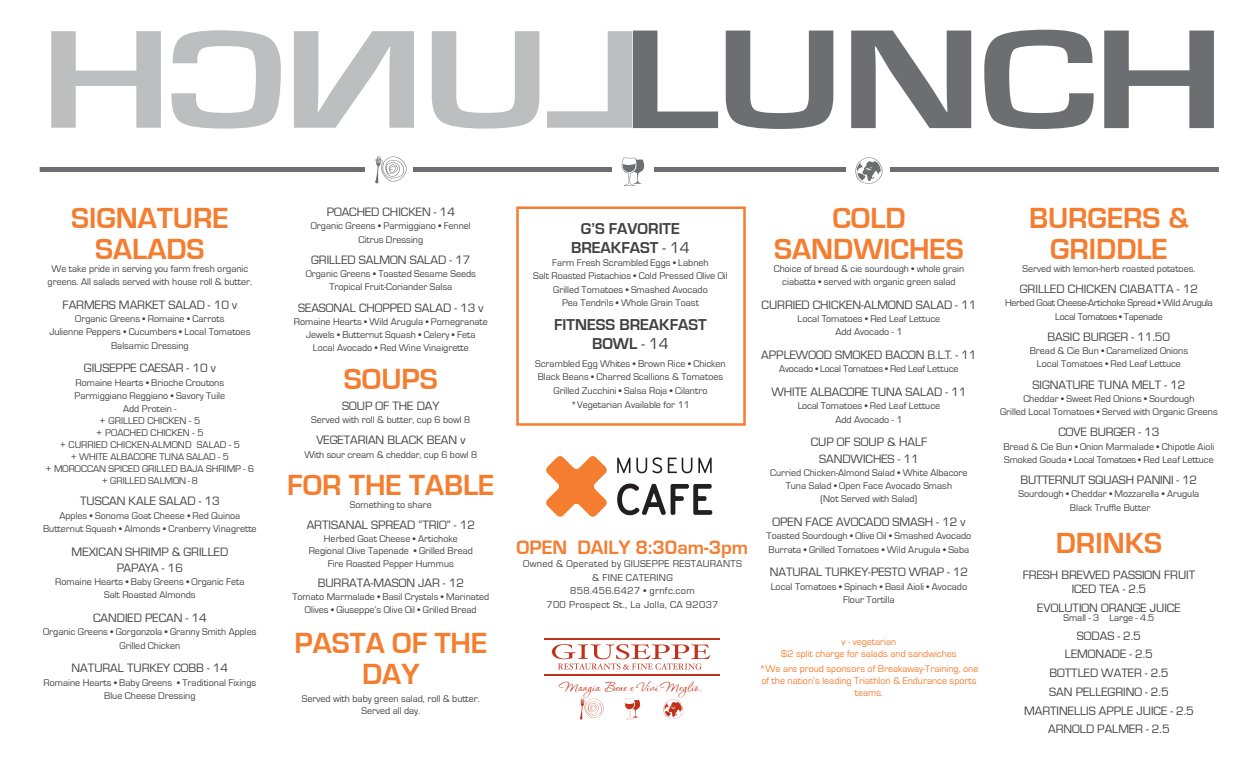
<style>
.page{position:relative;width:1260px;height:765px;background:#fff}
.page>*{position:absolute;margin:0;border:0;box-sizing:border-box;transform-origin:0 0}
.t1{font:700 30px/31px "Eurostile";color:#f47d30;text-align:center}
.t2{font:700 20px "Eurostile";color:#f47d30}
.t3{font:16.5px "P22 Corinthia";letter-spacing:.01em;color:#c0311a}
.t4{font:700 16.25px/19px "Eurostile";color:#414042;text-align:center}
.t5{font:12.5px/18.8px "Eurostile";color:#414042;text-align:center}
.t6{font:10.25px/13.5px "Eurostile";letter-spacing:.03em;color:#414042;text-align:center}
.t7{font:10px/13.2px "Eurostile";color:#414042;text-align:center}
.t8{font:10px/12px "Eurostile";color:#f47d30;text-align:center}
.t9{font:10px/13.2px "Eurostile";letter-spacing:-.03em;color:#414042;text-align:center}
.t10{font:10px "Eurostile";letter-spacing:-.02em;color:#414042}
.s1{font-weight:400}
</style>
<div class="page">
<svg style="left:546px;top:456px;width:61px;height:61px"></svg>
<svg style="left:617px;top:458px;width:13px;height:15px"></svg>
<svg style="left:636px;top:457px;width:26px;height:16px"></svg>
<svg style="left:668px;top:458px;width:24px;height:15px"></svg>
<svg style="left:698px;top:458px;width:14px;height:15px"></svg>
<svg style="left:617px;top:483px;width:96px;height:33px"></svg>
<hr style="left:544px;top:674px;width:175px;height:2px;background:#c0311a">
<svg style="left:552px;top:644px;width:158px;height:26px"></svg>
<hr style="left:544px;top:638px;width:175px;height:1px;background:#c0311a">
<svg style="left:663px;top:699px;width:20px;height:20px"></svg>
<svg style="left:580px;top:698px;width:24px;height:22px"></svg>
<svg style="left:624px;top:699px;width:16px;height:20px"></svg>
<div style="left:516px;top:206px;width:230px;height:220px;border:2px solid #f47d30"></div>
<div style="left:40px;top:167px;width:1179px;height:5px;background:#6d6e71"></div>
<div style="left:365px;top:145px;width:47px;height:48px;background:#fff"></div>
<div style="left:612px;top:146px;width:42px;height:48px;background:#fff"></div>
<div style="left:846px;top:146px;width:44px;height:48px;background:#fff"></div>
<svg style="left:375px;top:156px;width:32px;height:27px"></svg>
<svg style="left:622px;top:158px;width:22px;height:28px"></svg>
<svg style="left:855px;top:157px;width:28px;height:27px"></svg>
<svg style="left:726px;top:31px;width:107px;height:98px"></svg>
<svg style="left:851px;top:31px;width:120px;height:97px"></svg>
<svg style="left:984px;top:30px;width:110px;height:99px"></svg>
<svg style="left:1104px;top:31px;width:110px;height:97px"></svg>
<svg style="left:547px;top:31px;width:171px;height:97px"></svg>
<svg style="left:432px;top:31px;width:107px;height:98px"></svg>
<svg style="left:294px;top:31px;width:120px;height:97px"></svg>
<svg style="left:172px;top:30px;width:109px;height:99px"></svg>
<svg style="left:51px;top:31px;width:110px;height:97px"></svg>
<h1 class="t1" style="left:71px;top:203px;width:159px">SIGNATURE<br>SALADS</h1>
<p class="t7" style="left:48px;top:262px;width:206px">We take pride in serving you farm fresh organic greens. All salads served with house roll &amp; butter.</p>
<p class="t5" style="left:63px;top:296px;width:176px">FARMERS MARKET SALAD - 10 v</p>
<p class="t7" style="left:49px;top:313px;width:203px">Organic Greens • Romaine • Carrots<br>Julienne Peppers • Cucumbers • Local Tomatoes<br>Balsamic Dressing</p>
<p class="t5" style="left:84px;top:359px;width:133px">GIUSEPPE CAESAR - 10 v</p>
<p class="t7" style="left:75px;top:376px;width:152px">Romaine Hearts • Brioche Croutons<br>Parmiggiano Reggiano • Savory Tuile<br>Add Protein -</p>
<p class="t7" style="left:45px;top:415px;width:210px;line-height:12px">+ GRILLED CHICKEN - 5<br>+ POACHED CHICKEN - 5<br>+ CURRIED CHICKEN-ALMOND SALAD - 5<br>+ WHITE ALBACORE TUNA SALAD - 5<br>+ MOROCCAN SPICED GRILLED BAJA SHRIMP - 6 + GRILLED SALMON - 8</p>
<p class="t5" style="left:80px;top:492px;width:141px">TUSCAN KALE SALAD - 13</p>
<p class="t7" style="left:43px;top:509px;width:215px">Apples • Sonoma Goat Cheese • Red Quinoa<br>Butternut Squash • Almonds • Cranberry Vinagrette</p>
<p class="t5" style="left:72px;top:544px;width:158px;line-height:16.2px">MEXICAN SHRIMP &amp; GRILLED<br>PAPAYA - 16</p>
<p class="t7" style="left:55px;top:576px;width:191px">Romaine Hearts • Baby Greens • Organic Feta<br>Salt Roasted Almonds</p>
<p class="t5" style="left:93px;top:609px;width:115px">CANDIED PECAN - 14</p>
<p class="t7" style="left:43px;top:626px;width:215px">Organic Greens • Gorgonzola • Granny Smith Apples<br>Grilled Chicken</p>
<p class="t5" style="left:72px;top:659px;width:158px">NATURAL TURKEY COBB - 14</p>
<p class="t7" style="left:44px;top:676px;width:214px">Romaine Hearts • Baby Greens • Traditional Fixings<br>Blue Cheese Dressing</p>
<p class="t5" style="left:327px;top:203px;width:130px">POACHED CHICKEN - 14</p>
<p class="t7" style="left:311px;top:220px;width:161px">Organic Greens • Parmiggiano • Fennel<br>Citrus Dressing</p>
<p class="t5" style="left:311px;top:251px;width:161px">GRILLED SALMON SALAD - 17</p>
<p class="t7" style="left:306px;top:267px;width:172px">Organic Greens • Toasted Sesame Seeds<br>Tropical Fruit-Coriander Salsa</p>
<p class="t5" style="left:298px;top:298px;width:187px">SEASONAL CHOPPED SALAD - 13 v</p>
<p class="t7" style="left:294px;top:315px;width:196px">Romaine Hearts • Wild Arugula • Pomegranate<br>Jewels • Butternut Squash • Celery • Feta<br>Local Avocado • Red Wine Vinaigrette</p>
<h1 class="t1" style="left:344px;top:364px;width:95px">SOUPS</h1>
<p class="t5" style="left:342px;top:397px;width:99px">SOUP OF THE DAY</p>
<p class="t7" style="left:311px;top:413px;width:161px">Served with roll &amp; butter, cup 6 bowl 8</p>
<p class="t5" style="left:316px;top:431px;width:151px">VEGETARIAN BLACK BEAN v</p>
<p class="t7" style="left:304px;top:448px;width:174px">With sour cream &amp; cheddar, cup 6 bowl 8</p>
<h1 class="t1" style="left:287px;top:470px;width:209px">FOR THE TABLE</h1>
<p class="t7" style="left:350px;top:498px;width:83px">Something to share</p>
<p class="t5" style="left:307px;top:516px;width:170px">ARTISANAL SPREAD “TRIO” - 12</p>
<p class="t7" style="left:309px;top:533px;width:166px;line-height:12.5px">Herbed Goat Cheese • Artichoke<br>Regional Olive Tapenade • Grilled Bread<br>Fire Roasted Pepper Hummus</p>
<p class="t5" style="left:318px;top:574px;width:148px">BURRATA-MASON JAR - 12</p>
<p class="t7" style="left:292px;top:590px;width:199px">Tomato Marmalade • Basil Crystals • Marinated<br>Olives • Giuseppe’s Olive Oil • Grilled Bread</p>
<h1 class="t1" style="left:294px;top:629px;width:194px">PASTA OF THE<br>DAY</h1>
<p class="t7" style="left:302px;top:693px;width:180px;line-height:12px">Served with baby green salad, roll &amp; butter.<br>Served all day.</p>
<h3 class="t4" style="left:571px;top:220px;width:120px">G’S FAVORITE<br>BREAKFAST <span class="s1">- 14</span></h3>
<p class="t7" style="left:533px;top:257px;width:196px">Farm Fresh Scrambled Eggs • Labneh<br>Salt Roasted Pistachios • Cold Pressed Olive Oil Grilled Tomatoes • Smashed Avocado<br>Pea Tendrils • Whole Grain Toast</p>
<h3 class="t4" style="left:554px;top:316px;width:154px">FITNESS BREAKFAST<br>BOWL <span class="s1">- 14</span></h3>
<p class="t7" style="left:535px;top:358px;width:192px">Scrambled Egg Whites • Brown Rice • Chicken<br>Black Beans • Charred Scallions &amp; Tomatoes<br>Grilled Zucchini • Salsa Roja • Cilantro</p>
<p class="t7" style="left:571px;top:399px;width:121px">*Vegetarian Available for 11</p>
<h2 class="t2" style="left:517px;top:538px;width:233px">OPEN DAILY 8:30am-3pm</h2>
<p class="t6" style="left:523px;top:557px;width:220px">Owned &amp; Operated by GIUSEPPE RESTAURANTS &amp; FINE CATERING<br>858.456.6427 • grnfc.com<br>700 Prospect St., La Jolla, CA 92037</p>
<h1 class="t1" style="left:774px;top:203px;width:191px">COLD<br>SANDWICHES</h1>
<p class="t7" style="left:774px;top:262px;width:192px">Choice of bread &amp; cie sourdough • whole grain ciabatta • served with organic green salad</p>
<p class="t5" style="left:762px;top:296px;width:216px">CURRIED CHICKEN-ALMOND SALAD - 11</p>
<p class="t7" style="left:798px;top:313px;width:144px">Local Tomatoes • Red Leaf Lettuce<br>Add Avocado - 1</p>
<p class="t5" style="left:761px;top:346px;width:217px">APPLEWOOD SMOKED BACON B.L.T. - 11</p>
<p class="t10" style="left:779px;top:364px;width:181px">Avocado • Local Tomatoes • Red Leaf Lettuce</p>
<p class="t5" style="left:771px;top:383px;width:197px">WHITE ALBACORE TUNA SALAD - 11</p>
<p class="t7" style="left:798px;top:400px;width:144px">Local Tomatoes • Red Leaf Lettuce<br>Add Avocado - 1</p>
<p class="t5" style="left:811px;top:435px;width:118px;line-height:16.2px">CUP OF SOUP &amp; HALF<br>SANDWICHES - 11</p>
<p class="t7" style="left:770px;top:466px;width:199px">Curried Chicken-Almond Salad • White Albacore<br>Tuna Salad • Open Face Avocado Smash<br>(Not Served with Salad)</p>
<p class="t5" style="left:772px;top:513px;width:195px">OPEN FACE AVOCADO SMASH - 12 v</p>
<p class="t7" style="left:767px;top:530px;width:206px;text-align:left">Toasted Sourdough • Olive Oil • Smashed Avocado<br>Burrata • Grilled Tomatoes • Wild Arugula • Saba</p>
<p class="t5" style="left:770px;top:563px;width:200px">NATURAL TURKEY-PESTO WRAP - 12</p>
<p class="t7" style="left:771px;top:580px;width:198px">Local Tomatoes • Spinach • Basil Aioli • Avocado<br>Flour Tortilla</p>
<p class="t8" style="left:781px;top:636px;width:177px">v - vegetarian<br>$2 split charge for salads and sandwiches</p>
<p class="t8" style="left:760px;top:663px;width:220px;text-align:left">*We are proud sponsors of Breakaway-Training, one of the nation’s leading Triathlon &amp; Endurance sports</p>
<h3 class="t3" style="left:560px;top:678px;width:143px">Mangia Bene e Vivi Meglio.</h3>
<p class="t8" style="left:855px;top:687px;width:30px">teams.</p>
<h1 class="t1" style="left:1029px;top:203px;width:161px">BURGERS &amp;<br>GRIDDLE</h1>
<p class="t7" style="left:1023px;top:262px;width:174px">Served with lemon-herb roasted potatoes.</p>
<p class="t5" style="left:1020px;top:280px;width:180px">GRILLED CHICKEN CIABATTA - 12</p>
<p class="t9" style="left:1005px;top:297px;width:209px">Herbed Goat Cheese-Artichoke Spread • Wild Arugula<br>Local Tomatoes • Tapenade</p>
<p class="t5" style="left:1048px;top:328px;width:124px">BASIC BURGER - 11.50</p>
<p class="t7" style="left:1030px;top:345px;width:160px">Bread &amp; Cie Bun • Caramelized Onions<br>Local Tomatoes • Red Leaf Lettuce</p>
<p class="t5" style="left:1032px;top:376px;width:155px">SIGNATURE TUNA MELT - 12</p>
<p class="t7" style="left:1000px;top:392px;width:219px">Cheddar • Sweet Red Onions • Sourdough<br>Grilled Local Tomatoes • Served with Organic Greens</p>
<p class="t5" style="left:1058px;top:423px;width:103px">COVE BURGER - 13</p>
<p class="t7" style="left:1003px;top:440px;width:212px;text-align:left">Bread &amp; Cie Bun • Onion Marmalade • Chipotle Aioli<br>Smoked Gouda • Local Tomatoes • Red Leaf Lettuce</p>
<p class="t5" style="left:1021px;top:471px;width:178px">BUTTERNUT SQUASH PANINI - 12</p>
<p class="t7" style="left:1019px;top:488px;width:182px">Sourdough • Cheddar • Mozzarella • Arugula<br>Black Truffle Butter</p>
<h1 class="t1" style="left:1056px;top:528px;width:108px">DRINKS</h1>
<p class="t5" style="left:1023px;top:569px;width:174px;line-height:13.8px">FRESH BREWED PASSION FRUIT<br>ICED TEA - 2.5</p>
<p class="t5" style="left:1037px;top:599px;width:145px">EVOLUTION ORANGE JUICE</p>
<p class="t7" style="left:1063px;top:611px;width:92px">Small - 3 Large - 4.5</p>
<p class="t5" style="left:1024px;top:627px;width:171px">SODAS - 2.5<br>LEMONADE - 2.5<br>BOTTLED WATER - 2.5<br>SAN PELLEGRINO - 2.5<br>MARTINELLIS APPLE JUICE - 2.5<br>ARNOLD PALMER - 2.5</p>
</div>
